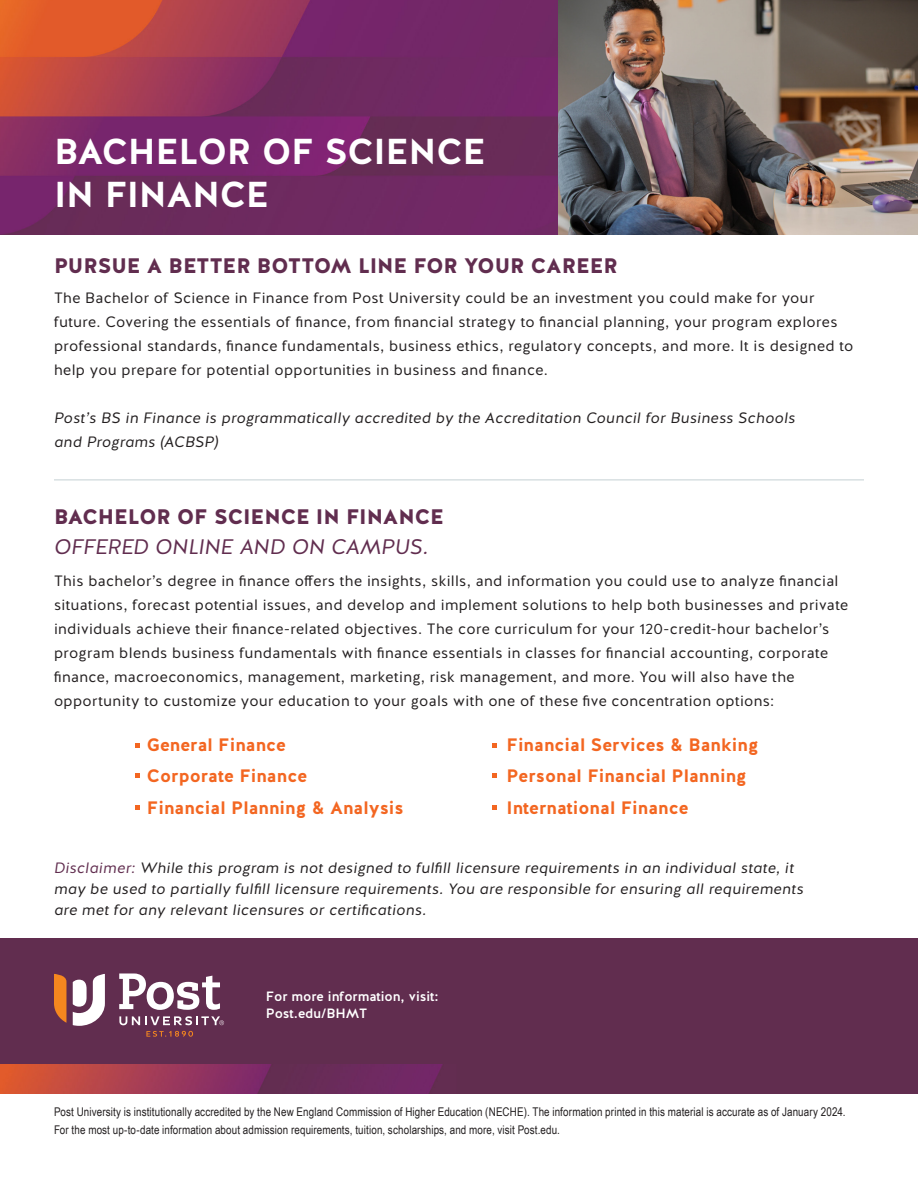
<style>
.page{position:relative;width:918px;height:1188px;background:#fff}
.page>*{position:absolute;margin:0;border:0;box-sizing:border-box;transform-origin:0 0}
.t1{font:700 36px/43.2px "Halis GR";letter-spacing:-.01em;color:#fff}
.t2{font:900 21px "Halis GR";letter-spacing:-.005em;color:#612d4f}
.t3{font:italic 21px "Halis GR";letter-spacing:-.005em;color:#612d4f}
.t4{font:700 18px "Halis GR";color:#f36621}
.t5{font:15px/24px "Halis GR";letter-spacing:.025em;color:#231f20}
.t6{font:italic 15px "Halis GR";letter-spacing:.02em;color:#231f20}
.t7{font:500 13.5px/17.4px "Halis GR";letter-spacing:-.005em;color:#fff}
.t8{font:12px "Arial Narrow";letter-spacing:.01em;color:#231f20}
.s1{color:#612d4f}
</style>
<div class="page">
<img style="left:0;top:0;width:558px;height:234px">
<hr style="left:54px;top:479px;width:810px;height:2px;background:#d8e0e2">
<img style="left:558px;top:0;width:360px;height:234px">
<div style="left:0;top:938px;width:918px;height:156px;background:#612d4f"></div>
<img style="left:0;top:1065px;width:442px;height:29px">
<svg style="left:146px;top:1031px;width:47px;height:6px"></svg>
<svg style="left:54px;top:974px;width:12px;height:49px"></svg>
<svg style="left:73px;top:974px;width:32px;height:52px"></svg>
<svg style="left:119px;top:973px;width:101px;height:37px"></svg>
<svg style="left:119px;top:1016px;width:105px;height:9px"></svg>
<svg style="left:135px;top:743px;width:5px;height:5px"></svg>
<svg style="left:493px;top:743px;width:4px;height:5px"></svg>
<svg style="left:135px;top:773px;width:5px;height:5px"></svg>
<svg style="left:493px;top:773px;width:4px;height:5px"></svg>
<svg style="left:135px;top:805px;width:5px;height:4px"></svg>
<svg style="left:493px;top:805px;width:4px;height:4px"></svg>
<p class="t1" style="left:54px;top:130px;width:433px">BACHELOR OF SCIENCE<br>IN FINANCE</p>
<p class="t2" style="left:54px;top:252px;width:565px">PURSUE A BETTER BOTTOM LINE FOR YOUR CAREER</p>
<p class="t5" style="left:54px;top:287px;width:801px">The Bachelor of Science in Finance from Post University could be an investment you could make for your future. Covering the essentials of finance, from financial strategy to financial planning, your program explores professional standards, finance fundamentals, business ethics, regulatory concepts, and more. It is designed to help you prepare for potential opportunities in business and finance.</p>
<p class="t6" style="left:54px;top:409px;width:743px">Post’s BS in Finance is programmatically accredited by the Accreditation Council for Business Schools</p>
<p class="t6" style="left:54px;top:433px;width:166px">and Programs (ACBSP)</p>
<p class="t2" style="left:54px;top:503px;width:391px">BACHELOR OF SCIENCE IN FINANCE</p>
<p class="t3" style="left:54px;top:533px;width:376px">OFFERED ONLINE AND ON CAMPUS.</p>
<p class="t5" style="left:54px;top:569px;width:796px">This bachelor’s degree in finance offers the insights, skills, and information you could use to analyze financial situations, forecast potential issues, and develop and implement solutions to help both businesses and private individuals achieve their finance-related objectives. The core curriculum for your 120-credit-hour bachelor’s program blends business fundamentals with finance essentials in classes for financial accounting, corporate finance, macroeconomics, management, marketing, risk management, and more. You will also have the opportunity to customize your education to your goals with one of these five concentration options:</p>
<p class="t4" style="left:147px;top:733px;width:141px">General Finance</p>
<p class="t4" style="left:147px;top:765px;width:162px">Corporate Finance</p>
<p class="t4" style="left:147px;top:796px;width:258px">Financial Planning &amp; Analysis</p>
<p class="t4" style="left:507px;top:733px;width:254px">Financial Services &amp; Banking</p>
<p class="t4" style="left:507px;top:765px;width:242px">Personal Financial Planning</p>
<p class="t4" style="left:507px;top:796px;width:183px">International Finance</p>
<p class="t6" style="left:54px;top:858px;width:741px"><span class="s1">Disclaimer:</span> While this program is not designed to fulfill licensure requirements in an individual state, it</p>
<p class="t6" style="left:54px;top:879px;width:751px">may be used to partially fulfill licensure requirements. You are responsible for ensuring all requirements</p>
<p class="t6" style="left:54px;top:900px;width:374px">are met for any relevant licensures or certifications.</p>
<p class="t7" style="left:266px;top:988px;width:174px">For more information, visit:<br>Post.edu/BHMT</p>
<p class="t8" style="left:54px;top:1103px;width:793px">Post University is institutionally accredited by the New England Commission of Higher Education (NECHE). The information printed in this material is accurate as of January 2024.</p>
<p class="t8" style="left:54px;top:1121px;width:507px">For the most up-to-date information about admission requirements, tuition, scholarships, and more, visit Post.edu.</p>
</div>
